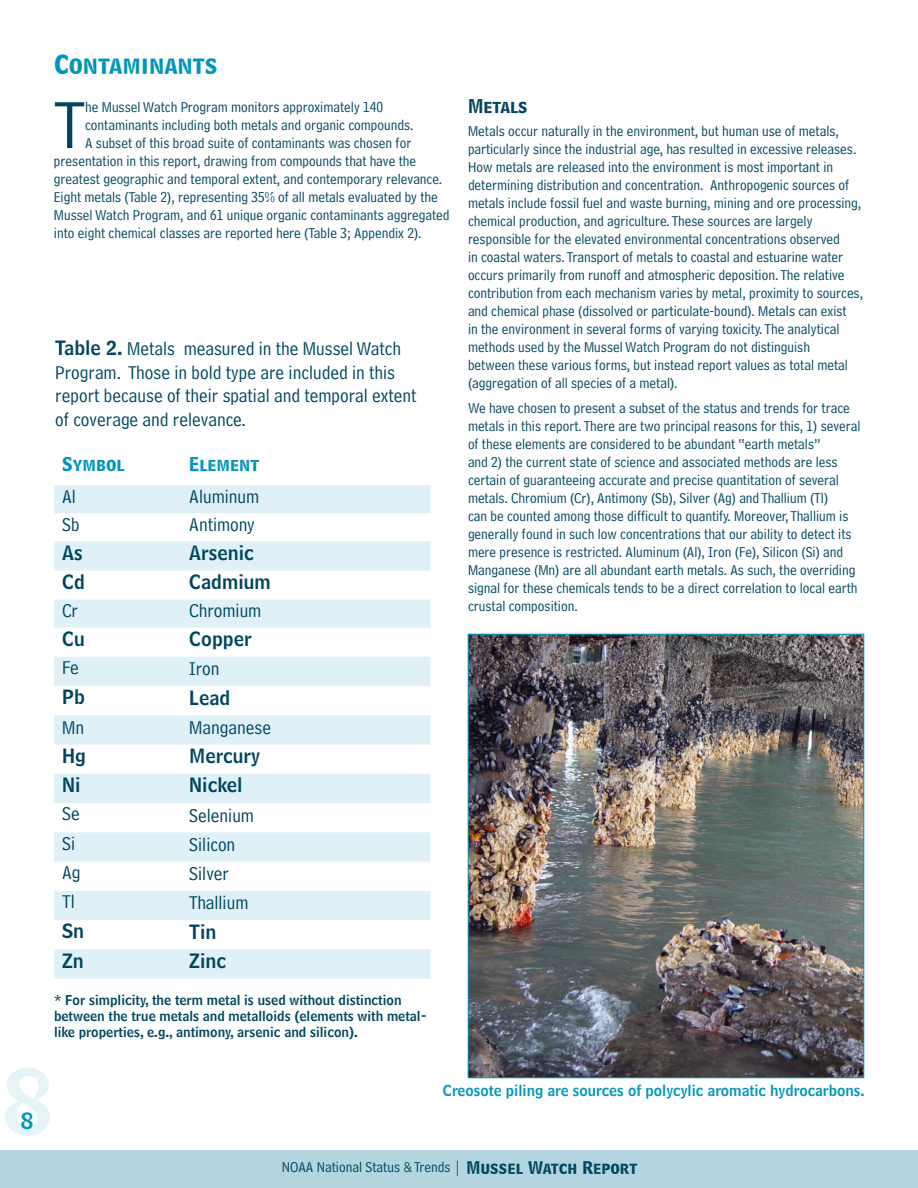
<style>
.page{position:relative;width:918px;height:1188px;background:#fff}
.page>*{position:absolute;margin:0;border:0;box-sizing:border-box;transform-origin:0 0}
.t1{font:90px "Bell Centennial Name And Number";color:#0096bb}
.t2{font:70.2px "Bell Centennial Address";color:#00455d}
.t3{font:22.5px "Bell Centennial Bold Listing";color:#0096bb}
.t4{font:22.5px "Bell Centennial Name And Number";color:#0096bb}
.Caption_Table_Text{font:19.5px/23.4px "Bell Centennial Address";color:#00455d}
.t5{font:19.5px "Bell Centennial Name And Number";color:#00455d}
.t6{font:16.5px "Bell Centennial Bold Listing";color:#0096bb}
.t7{font:16.5px "Bell Centennial Bold Listing";color:#00455d}
.Box_Text{font:15px/18px "Bell Centennial Address";color:#00455d}
.t8{font:15px "Bell Centennial Name And Number";color:#0096bb}
.t9{font:13.5px/16.2px "Bell Centennial Name And Number";color:#00455d}
.s1{font-family:"Bell Centennial Name And Number"}
.s2{font-family:"Bell Centennial Bold Listing"}
</style>
<div class="page">
<div style="left:0;top:1150px;width:918px;height:38px;background:#b3d5e0"></div>
<hr style="left:917px;top:1150px;width:1px;height:38px;background:#007397">
<svg style="left:54px;top:485px;width:376px;height:494px;fill:#dff0f6"></svg>
<img style="left:470px;top:636px;width:392px;height:440px">
<p class="t3" style="left:54px;top:48px;width:165px">Contaminants</p>
<p class="t2" style="left:54px;top:84px;width:33px">T</p>
<p class="Box_Text" style="left:85px;top:98px;width:300px">he Mussel Watch Program monitors approximately 140</p>
<p class="Box_Text" style="left:85px;top:116px;width:330px">contaminants including both metals and organic compounds.</p>
<p class="Box_Text" style="left:85px;top:134px;width:328px">A subset of this broad suite of contaminants was chosen for</p>
<p class="Box_Text" style="left:54px;top:152px;width:364px">presentation in this report, drawing from compounds that have the</p>
<p class="Box_Text" style="left:54px;top:170px;width:390px">greatest geographic and temporal extent, and contemporary relevance.</p>
<p class="Box_Text" style="left:54px;top:188px;width:385px">Eight metals (Table 2), representing 35% of all metals evaluated by the</p>
<p class="Box_Text" style="left:54px;top:206px;width:397px">Mussel Watch Program, and 61 unique organic contaminants aggregated</p>
<p class="Box_Text" style="left:54px;top:224px;width:369px">into eight chemical classes are reported here (Table 3; Appendix 2).</p>
<p class="Caption_Table_Text" style="left:55px;top:337px;width:363px"><span class="s1">Table 2.</span> Metals measured in the Mussel Watch Program. Those in bold type are included in this report because of their spatial and temporal extent of coverage and relevance.</p>
<p class="t6" style="left:62px;top:453px;width:64px">Symbol</p>
<p class="t6" style="left:189px;top:453px;width:71px">Element</p>
<p class="Caption_Table_Text" style="left:62px;top:484px;width:15px">Al</p>
<p class="Caption_Table_Text" style="left:189px;top:484px;width:71px">Aluminum</p>
<p class="Caption_Table_Text" style="left:62px;top:513px;width:19px">Sb</p>
<p class="Caption_Table_Text" style="left:189px;top:513px;width:67px">Antimony</p>
<p class="t5" style="left:62px;top:540px;width:22px">As</p>
<p class="t5" style="left:189px;top:540px;width:66px">Arsenic</p>
<p class="t5" style="left:62px;top:569px;width:24px">Cd</p>
<p class="t5" style="left:189px;top:569px;width:83px">Cadmium</p>
<p class="Caption_Table_Text" style="left:62px;top:599px;width:17px">Cr</p>
<p class="Caption_Table_Text" style="left:189px;top:599px;width:74px">Chromium</p>
<p class="t5" style="left:62px;top:627px;width:24px">Cu</p>
<p class="t5" style="left:189px;top:627px;width:64px">Copper</p>
<p class="Caption_Table_Text" style="left:62px;top:656px;width:18px">Fe</p>
<p class="Caption_Table_Text" style="left:189px;top:657px;width:32px">Iron</p>
<p class="t5" style="left:62px;top:685px;width:24px">Pb</p>
<p class="t5" style="left:189px;top:685px;width:42px">Lead</p>
<p class="Caption_Table_Text" style="left:62px;top:716px;width:23px">Mn</p>
<p class="Caption_Table_Text" style="left:189px;top:716px;width:83px">Manganese</p>
<p class="t5" style="left:62px;top:743px;width:25px">Hg</p>
<p class="t5" style="left:189px;top:744px;width:72px">Mercury</p>
<p class="t5" style="left:62px;top:773px;width:20px">Ni</p>
<p class="t5" style="left:189px;top:773px;width:55px">Nickel</p>
<p class="Caption_Table_Text" style="left:62px;top:802px;width:19px">Se</p>
<p class="Caption_Table_Text" style="left:189px;top:803px;width:66px">Selenium</p>
<p class="Caption_Table_Text" style="left:62px;top:832px;width:14px">Si</p>
<p class="Caption_Table_Text" style="left:189px;top:833px;width:48px">Silicon</p>
<p class="Caption_Table_Text" style="left:62px;top:861px;width:20px">Ag</p>
<p class="Caption_Table_Text" style="left:189px;top:862px;width:41px">Silver</p>
<p class="Caption_Table_Text" style="left:62px;top:890px;width:14px">Tl</p>
<p class="Caption_Table_Text" style="left:189px;top:891px;width:61px">Thallium</p>
<p class="t5" style="left:62px;top:919px;width:23px">Sn</p>
<p class="t5" style="left:189px;top:919px;width:29px">Tin</p>
<p class="t5" style="left:62px;top:948px;width:23px">Zn</p>
<p class="t5" style="left:189px;top:948px;width:38px">Zinc</p>
<p class="t9" style="left:54px;top:992px;width:375px">* For simplicity, the term metal is used without distinction between the true metals and metalloids (elements with metal&shy;like properties, e.g., antimony, arsenic and silicon).</p>
<p class="t7" style="left:468px;top:95px;width:61px">Metals</p>
<p class="Box_Text" style="left:468px;top:122px;width:397px">Metals occur naturally in the environment, but human use of metals, particularly since the industrial age, has resulted in excessive releases.<br>How metals are released into the environment is most important in determining distribution and concentration. Anthropogenic sources of metals include fossil fuel and waste burning, mining and ore processing, chemical production, and agriculture. These sources are largely responsible for the elevated environmental concentrations observed<br>in coastal waters. Transport of metals to coastal and estuarine water occurs primarily from runoff and atmospheric deposition. The relative contribution from each mechanism varies by metal, proximity to sources, and chemical phase (dissolved or particulate-bound). Metals can exist<br>in the environment in several forms of varying toxicity. The analytical methods used by the Mussel Watch Program do not distinguish<br>between these various forms, but instead report values as total metal (aggregation of all species of a metal).</p>
<p class="Box_Text" style="left:468px;top:399px;width:394px">We have chosen to present a subset of the status and trends for trace metals in this report. There are two principal reasons for this, 1) several of these elements are considered to be abundant “earth metals”<br>and 2) the current state of science and associated methods are less certain of guaranteeing accurate and precise quantitation of several metals. Chromium (Cr), Antimony (Sb), Silver (Ag) and Thallium (Tl)<br>can be counted among those difficult to quantify. Moreover, Thallium is generally found in such low concentrations that our ability to detect its mere presence is restricted. Aluminum (Al), Iron (Fe), Silicon (Si) and Manganese (Mn) are all abundant earth metals. As such, the overriding signal for these chemicals tends to be a direct correlation to local earth crustal composition.</p>
<h1 class="t1" style="left:2px;top:1045px;width:52px">8</h1>
<h3 class="t4" style="left:21px;top:1107px;width:14px">8</h3>
<p class="t8" style="left:443px;top:1082px;width:423px">Creosote piling are sources of polycylic aromatic hydrocarbons.</p>
<p class="Box_Text" style="left:282px;top:1158px;width:357px">NOAA National Status &amp; Trends | <span class="s2">Mussel Watch Report</span></p>
</div>
